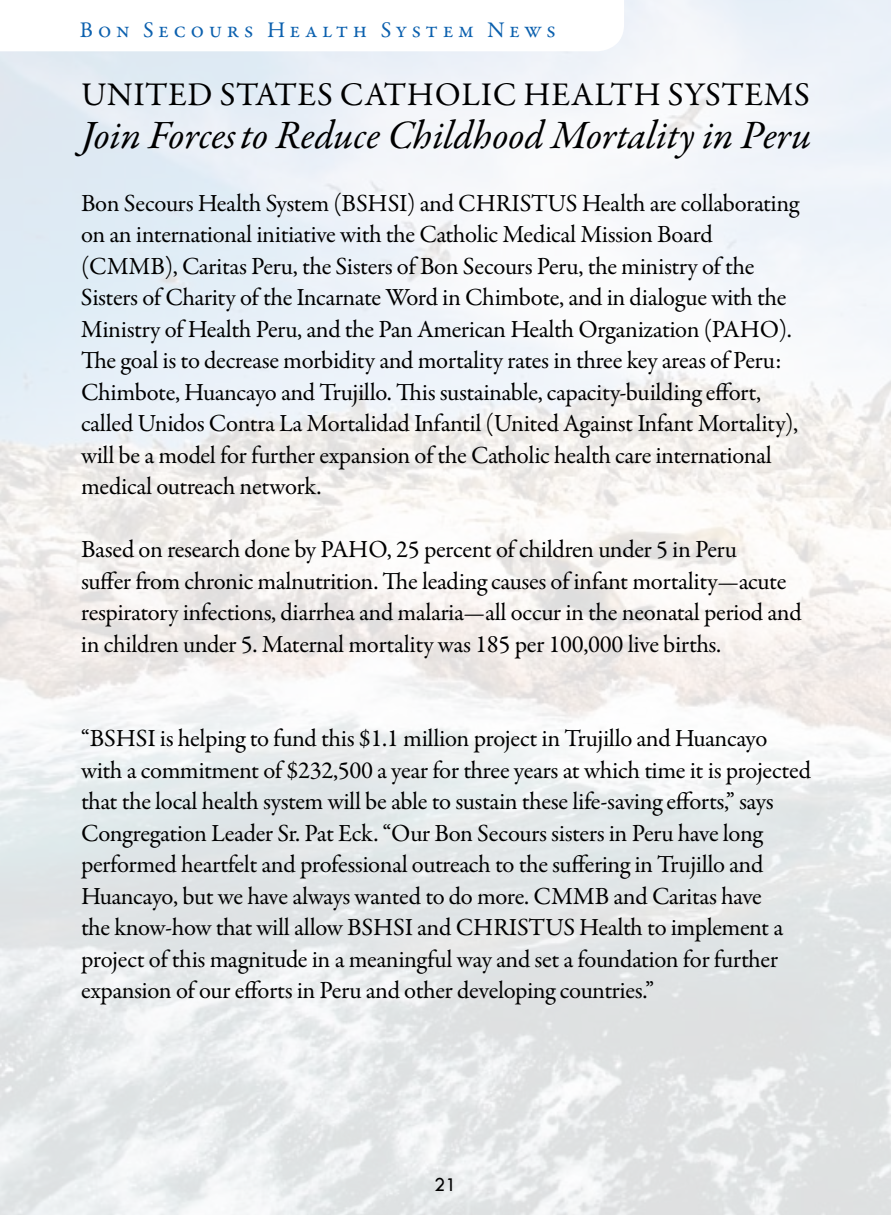
<style>
.page{position:relative;width:891px;height:1215px;background:#fff}
.page>*{position:absolute;margin:0;border:0;box-sizing:border-box;transform-origin:0 0}
.t1{font:italic 40.27px "Garamond Premr Pro";letter-spacing:-.005em;color:#000}
.t2{font:33.3px "Garamond Premr Pro";letter-spacing:.02em;color:#000}
.t3{font:24.75px/31.5px "Garamond Premr Pro";letter-spacing:-.02em;color:#000}
.t4{font:22.5px "Garamond Premr Pro";color:#0b60ae}
.t5{font:20.25px "Tw Cen";color:#000}
.s1{font-style:italic;font-size:22.5px}
</style>
<div class="page">
<svg style="left:601px;top:28px;width:23px;height:23px"></svg>
<p class="t4" style="left:80px;top:16px;width:478px">Bon Secours Hea lth System News</p>
<h2 class="t2" style="left:81px;top:75px;width:23px">UNIT</h2>
<h2 class="t2" style="left:168px;top:75px;width:72px">ED STAT</h2>
<h2 class="t2" style="left:298px;top:75px;width:65px">ES CATHOLIC</h2>
<h2 class="t2" style="left:524px;top:75px;width:71px">HEALTH</h2>
<h2 class="t2" style="left:668px;top:75px;width:20px">SYST</h2>
<h2 class="t2" style="left:745px;top:75px;width:43px">EMS</h2>
<h1 class="t1" style="left:81px;top:110px;width:732px">Join Forcesto Reduce Childhood Mortality in Peru</h1>
<p class="t3" style="left:81px;top:188px;width:275px">Bon Secours Health System (BSHSI</p>
<p class="t3" style="left:407px;top:188px;width:67px">) and CHRISTUS</p>
<p class="t3" style="left:81px;top:188px;width:720px;text-indent:501px">Health are collaborating on an international initiative with the Catholic Medical Mission Board<br>(CMMB</p>
<p class="t3" style="left:81px;top:251px;width:707px;text-indent:84px">), Caritas Peru, the Sisters of Bon Secours Peru, the ministry of the<br>Sisters of Charity of the Incarnate Word in Chimbote, and in dialogue with the<br>Ministry of Health Peru, and the Pan American Health Organization (PAHO</p>
<p class="t3" style="left:81px;top:314px;width:719px;text-indent:698px">).<br>The goal is to decrease morbidity and mortality rates in three key areas of Peru:<br>Chimbote, Huancayo and Trujillo. This sustainable, capacity-building effort, called Unidos Contra La Mortalidad Infantil (United Against Infant Mortality), will be a model for further expansion of the Catholic health care international medical outreach network.</p>
<p class="t3" style="left:81px;top:535px;width:722px;text-indent:306px">, 25 percent of children under 5 in Peru<br>suffer from chronic malnutrition. The leading causes of infant mortality<span class="s1">—</span>acute respiratory infections, diarrhea and malaria<span class="s1">—</span>all occur in the neonatal period and in children under 5. Maternal mortality was 185 per 100,000 live births.</p>
<p class="t3" style="left:81px;top:535px;width:257px">Based on research done by PAHO</p>
<p class="t3" style="left:81px;top:723px;width:732px;text-indent:79px">is helping to fund this $1.1 million project in Trujillo and Huancayo with a commitment of $232,500 a year for three years at which time it is projected that the local health system will be able to sustain these life-saving efforts,” says Congregation Leader Sr. Pat Eck. “Our Bon Secours sisters in Peru have long performed heartfelt and professional outreach to the suffering in Trujillo and Huancayo, but we have always wanted to do more. CMMB</p>
<p class="t3" style="left:81px;top:723px;width:23px">“BSHSI</p>
<p class="t3" style="left:614px;top:881px;width:150px">and Caritas have</p>
<p class="t3" style="left:81px;top:912px;width:704px;text-indent:498px">Health to implement a project of this magnitude in a meaningful way and set a foundation for further expansion of our efforts in Peru and other developing countries.”</p>
<p class="t3" style="left:81px;top:912px;width:281px">the know-how that will allow BSHSI</p>
<p class="t3" style="left:417px;top:912px;width:55px">and CHRISTUS</p>
<p class="t5" style="left:434px;top:1173px;width:24px">21</p>
</div>
